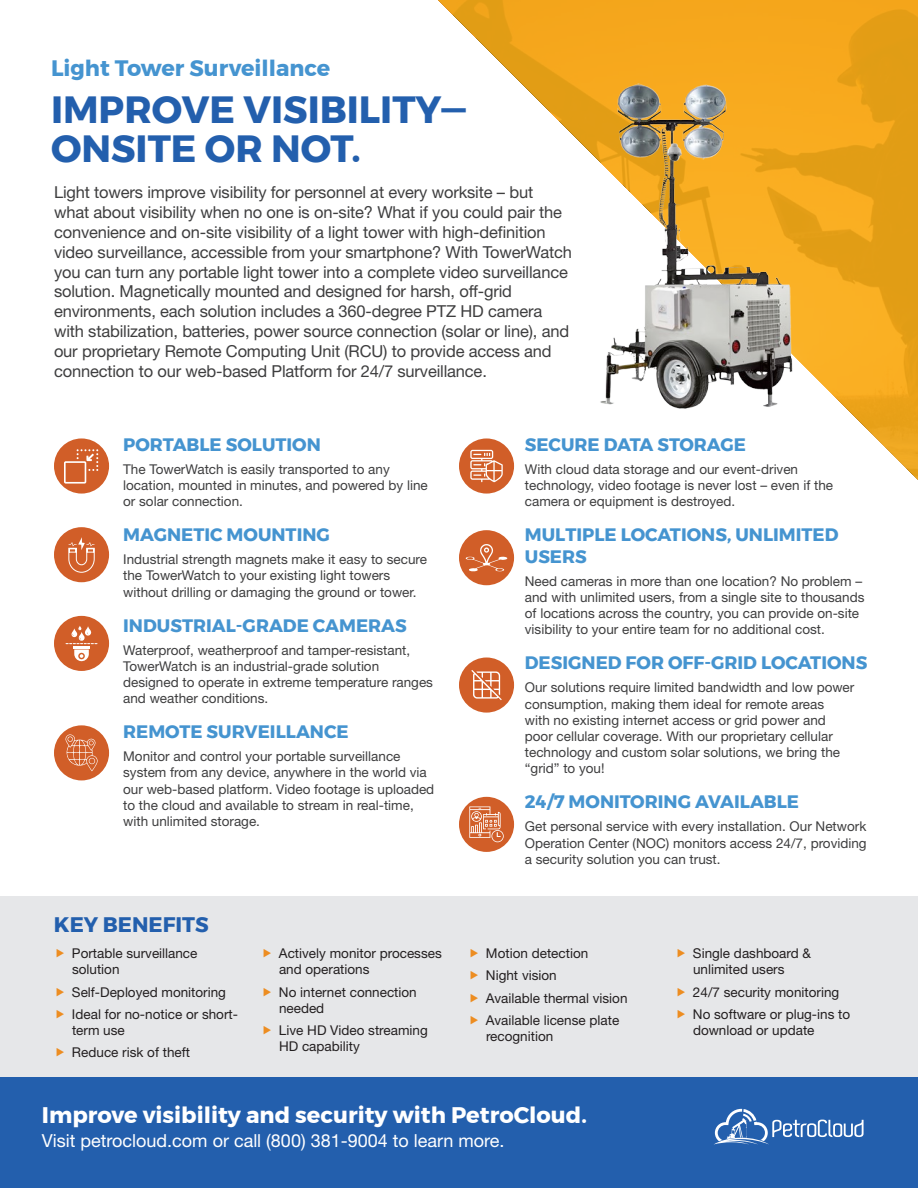
<style>
.page{position:relative;width:918px;height:1188px;background:#fff}
.page>*{position:absolute;margin:0;border:0;box-sizing:border-box;transform-origin:0 0}
.t1{font:700 37.8px/39.3px "Montserrat";color:#235fad}
.t2{font:700 22.5px "Montserrat";color:#fff}
.t3{font:700 22.35px "Montserrat";color:#4594d0}
.t4{font:700 21px "Montserrat";color:#235fad}
.t5{font:700 18px/21.6px "Montserrat";color:#4594d0}
.t6{font:18px "Helvetica Neue LT Std";color:#fff}
.t7{font:16.5px/19.8px "Helvetica Neue LT Std";letter-spacing:-.01em;color:#3e3e3f}
.t8{font:13.5px/16.2px "Helvetica Neue LT Std";color:#3e3e3f}
.t9{font:13.5px/16.2px "Helvetica Neue LT Std";color:#231f20}
</style>
<div class="page">
<svg style="left:438px;top:0;width:480px;height:493px"></svg>
<div style="left:0;top:1076px;width:918px;height:112px;background:#235fad"></div>
<svg style="left:714px;top:1109px;width:150px;height:35px"></svg>
<div style="left:0;top:896px;width:918px;height:180px;background:#e6e7e9"></div>
<img style="left:580px;top:83px;width:225px;height:326px">
<div style="left:54px;top:438px;width:55px;height:56px;background:#d15e28;border-radius:50%"></div>
<div style="left:64px;top:461px;width:22px;height:23px;border:2px solid #fff"></div>
<svg style="left:77px;top:449px;width:21px;height:22px"></svg>
<div style="left:54px;top:527px;width:55px;height:55px;background:#d15e28;border-radius:50%"></div>
<svg style="left:68px;top:537px;width:27px;height:36px"></svg>
<div style="left:54px;top:616px;width:55px;height:55px;background:#d15e28;border-radius:50%"></div>
<svg style="left:66px;top:626px;width:32px;height:36px"></svg>
<div style="left:54px;top:725px;width:55px;height:55px;background:#d15e28;border-radius:50%"></div>
<svg style="left:65px;top:734px;width:33px;height:37px"></svg>
<div style="left:459px;top:438px;width:55px;height:56px;background:#d15e28;border-radius:50%"></div>
<svg style="left:470px;top:450px;width:33px;height:32px"></svg>
<div style="left:459px;top:530px;width:55px;height:55px;background:#d15e28;border-radius:50%"></div>
<svg style="left:466px;top:544px;width:41px;height:28px"></svg>
<div style="left:459px;top:658px;width:55px;height:55px;background:#d15e28;border-radius:50%"></div>
<svg style="left:471px;top:670px;width:31px;height:30px"></svg>
<div style="left:459px;top:797px;width:55px;height:55px;background:#d15e28;border-radius:50%"></div>
<svg style="left:469px;top:806px;width:35px;height:36px"></svg>
<p class="t3" style="left:51px;top:50px;width:281px">Light Tower Surveillance</p>
<p class="t1" style="left:51px;top:90px;width:416px">IMPROVE VISIBILITY—<br>ONSITE OR NOT.</p>
<p class="t7" style="left:54px;top:182px;width:519px">Light towers improve visibility for personnel at every worksite – but what about visibility when no one is on-site? What if you could pair the convenience and on-site visibility of a light tower with high-definition video surveillance, accessible from your smartphone? With TowerWatch you can turn any portable light tower into a complete video surveillance solution. Magnetically mounted and designed for harsh, off-grid environments, each solution includes a 360-degree PTZ HD camera with stabilization, batteries, power source connection (solar or line), and our proprietary Remote Computing Unit (RCU) to provide access and connection to our web-based Platform for 24/7 surveillance.</p>
<p class="t5" style="left:123px;top:434px;width:199px">PORTABLE SOLUTION</p>
<p class="t8" style="left:123px;top:461px;width:306px">The TowerWatch is easily transported to any location, mounted in minutes, and powered by line or solar connection.</p>
<p class="t5" style="left:123px;top:524px;width:208px">MAGNETIC MOUNTING</p>
<p class="t8" style="left:123px;top:551px;width:305px">Industrial strength magnets make it easy to secure the TowerWatch to your existing light towers without drilling or damaging the ground or tower.</p>
<p class="t5" style="left:123px;top:614px;width:285px">INDUSTRIAL-GRADE CAMERAS</p>
<p class="t8" style="left:123px;top:641px;width:311px">Waterproof, weatherproof and tamper-resistant, TowerWatch is an industrial-grade solution designed to operate in extreme temperature ranges and weather conditions.</p>
<p class="t5" style="left:123px;top:721px;width:227px">REMOTE SURVEILLANCE</p>
<p class="t8" style="left:123px;top:748px;width:313px">Monitor and control your portable surveillance system from any device, anywhere in the world via our web-based platform. Video footage is uploaded to the cloud and available to stream in real-time, with unlimited storage.</p>
<p class="t4" style="left:54px;top:907px;width:156px">KEY BENEFITS</p>
<p class="t9" style="left:72px;top:945px;width:127px">Portable surveillance solution</p>
<p class="t9" style="left:72px;top:983px;width:156px">Self-Deployed monitoring</p>
<p class="t9" style="left:72px;top:1006px;width:168px">Ideal for no-notice or short&shy;term use</p>
<p class="t9" style="left:72px;top:1044px;width:120px">Reduce risk of theft</p>
<p class="t9" style="left:279px;top:945px;width:164px">Actively monitor processes and operations</p>
<p class="t9" style="left:279px;top:983px;width:139px">No internet connection needed</p>
<p class="t9" style="left:279px;top:1022px;width:150px">Live HD Video streaming<br>HD capability</p>
<p class="t5" style="left:525px;top:434px;width:223px">SECURE DATA STORAGE</p>
<p class="t8" style="left:525px;top:461px;width:310px">With cloud data storage and our event-driven technology, video footage is never lost – even if the camera or equipment is destroyed.</p>
<p class="t5" style="left:525px;top:524px;width:315px">MULTIPLE LOCATIONS, UNLIMITED<br>USERS</p>
<p class="t8" style="left:525px;top:573px;width:341px">Need cameras in more than one location? No problem – and with unlimited users, from a single site to thousands of locations across the country, you can provide on-site visibility to your entire team for no additional cost.</p>
<p class="t5" style="left:525px;top:652px;width:344px">DESIGNED FOR OFF-GRID LOCATIONS</p>
<p class="t8" style="left:525px;top:679px;width:331px">Our solutions require limited bandwidth and low power consumption, making them ideal for remote areas<br>with no existing internet access or grid power and poor cellular coverage. With our proprietary cellular technology and custom solar solutions, we bring the “grid” to you!</p>
<p class="t5" style="left:525px;top:791px;width:276px">24/7 MONITORING AVAILABLE</p>
<p class="t8" style="left:525px;top:818px;width:343px;text-align:justify">Get personal service with every installation. Our Network Operation Center (NOC) monitors access 24/7, providing a security solution you can trust.</p>
<p class="t9" style="left:486px;top:945px;width:104px">Motion detection</p>
<p class="t9" style="left:486px;top:967px;width:72px">Night vision</p>
<p class="t9" style="left:486px;top:989px;width:143px">Available thermal vision</p>
<p class="t9" style="left:486px;top:1012px;width:135px">Available license plate recognition</p>
<p class="t9" style="left:693px;top:945px;width:120px">Single dashboard &amp; unlimited users</p>
<p class="t9" style="left:693px;top:983px;width:148px">24/7 security monitoring</p>
<p class="t9" style="left:693px;top:1006px;width:159px">No software or plug-ins to download or update</p>
<p class="t2" style="left:42px;top:1097px;width:546px">Improve visibility and security with PetroCloud.</p>
<p class="t6" style="left:42px;top:1130px;width:464px">Visit petrocloud.com or call (800) 381-9004 to learn more.</p>
</div>
